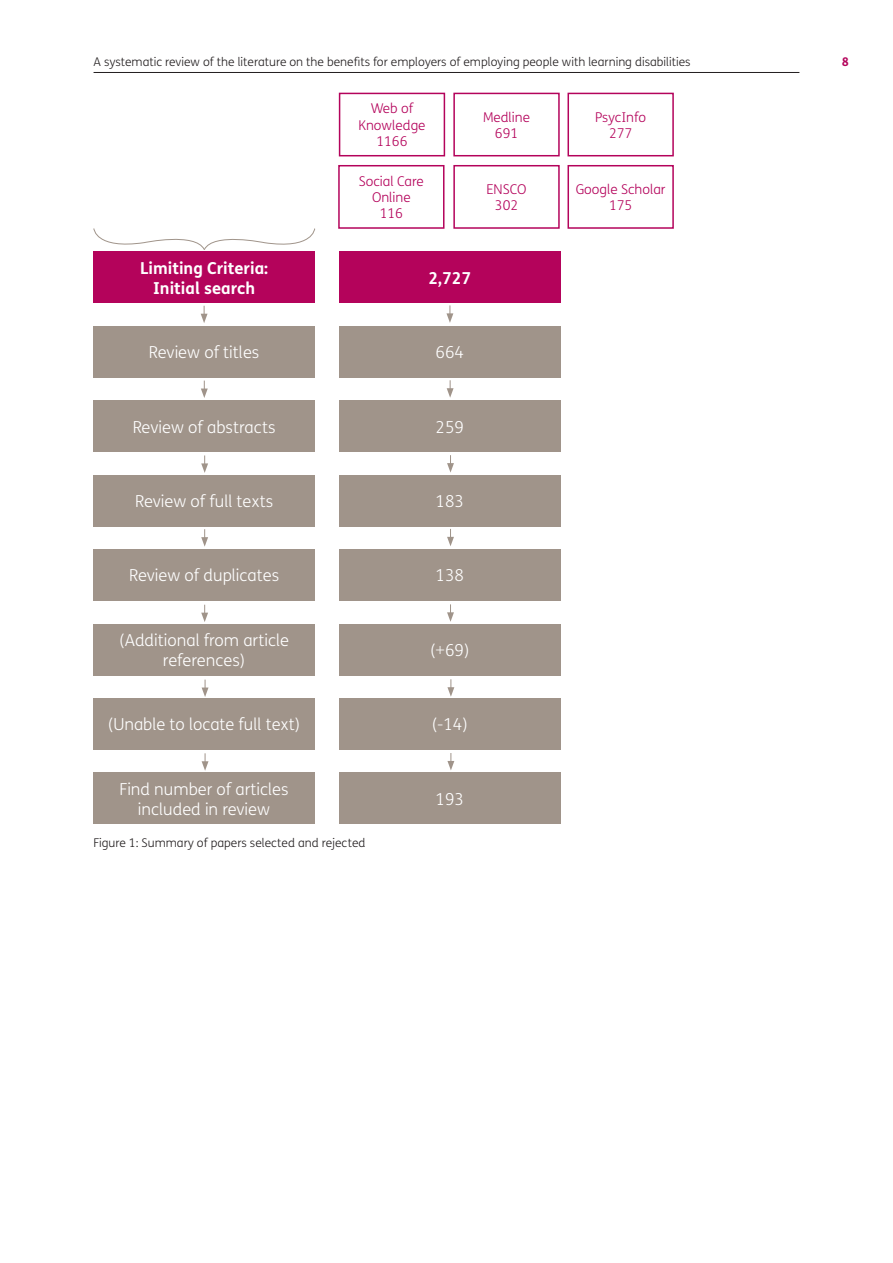
<style>
.page{position:relative;width:893px;height:1263px;background:#fff}
.page>*{position:absolute;margin:0;border:0;box-sizing:border-box;transform-origin:0 0}
.t1{font:300 16.5px/19.8px "FS Mencap";color:#fff;text-align:center}
.t2{font:700 16.5px/19.8px "FS Mencap";color:#fff;text-align:center}
.t3{font:300 13.5px/16.2px "FS Mencap";color:#b4035b;text-align:center}
.t4{font:300 12px "FS Mencap";color:#231f20}
.t5{font:700 12px "FS Mencap";color:#b4035b}
</style>
<div class="page">
<hr style="left:94px;top:72px;width:705px;height:1px;background:#231f20">
<div style="left:94px;top:252px;width:221px;height:51px;background:#b4035b"></div>
<div style="left:339px;top:252px;width:221px;height:51px;background:#b4035b"></div>
<div style="left:94px;top:326px;width:221px;height:51px;background:#a0948a"></div>
<div style="left:94px;top:401px;width:221px;height:51px;background:#a0948a"></div>
<div style="left:94px;top:475px;width:221px;height:51px;background:#a0948a"></div>
<div style="left:94px;top:550px;width:221px;height:51px;background:#a0948a"></div>
<div style="left:94px;top:624px;width:221px;height:51px;background:#a0948a"></div>
<div style="left:94px;top:698px;width:221px;height:51px;background:#a0948a"></div>
<div style="left:94px;top:773px;width:221px;height:51px;background:#a0948a"></div>
<div style="left:339px;top:326px;width:221px;height:51px;background:#a0948a"></div>
<div style="left:339px;top:401px;width:221px;height:51px;background:#a0948a"></div>
<div style="left:339px;top:475px;width:221px;height:51px;background:#a0948a"></div>
<div style="left:339px;top:550px;width:221px;height:51px;background:#a0948a"></div>
<div style="left:339px;top:624px;width:221px;height:51px;background:#a0948a"></div>
<div style="left:339px;top:698px;width:221px;height:51px;background:#a0948a"></div>
<div style="left:339px;top:773px;width:221px;height:51px;background:#a0948a"></div>
<svg style="left:93px;top:228px;width:222px;height:22px"></svg>
<svg style="left:201px;top:306px;width:7px;height:17px"></svg>
<svg style="left:201px;top:381px;width:7px;height:17px"></svg>
<svg style="left:201px;top:455px;width:7px;height:18px"></svg>
<svg style="left:201px;top:529px;width:7px;height:18px"></svg>
<svg style="left:201px;top:605px;width:7px;height:17px"></svg>
<svg style="left:202px;top:680px;width:7px;height:17px"></svg>
<svg style="left:202px;top:753px;width:7px;height:18px"></svg>
<svg style="left:446px;top:305px;width:7px;height:18px"></svg>
<svg style="left:447px;top:380px;width:7px;height:18px"></svg>
<svg style="left:447px;top:455px;width:7px;height:18px"></svg>
<svg style="left:447px;top:529px;width:7px;height:17px"></svg>
<svg style="left:447px;top:604px;width:7px;height:18px"></svg>
<svg style="left:447px;top:679px;width:7px;height:18px"></svg>
<svg style="left:447px;top:753px;width:7px;height:17px"></svg>
<div style="left:339px;top:93px;width:106px;height:63px;border:2px solid #b4035b"></div>
<div style="left:453px;top:93px;width:107px;height:63px;border:2px solid #b4035b"></div>
<div style="left:567px;top:93px;width:107px;height:63px;border:2px solid #b4035b"></div>
<div style="left:338px;top:165px;width:106px;height:64px;border:2px solid #b4035b"></div>
<div style="left:453px;top:165px;width:107px;height:64px;border:2px solid #b4035b"></div>
<div style="left:567px;top:165px;width:107px;height:64px;border:2px solid #b4035b"></div>
<p class="t4" style="left:94px;top:55px;width:599px">A systematic review of the literature on the benefits for employers of employing people with learning disabilities</p>
<p class="t5" style="left:842px;top:54px;width:9px">8</p>
<p class="t3" style="left:358px;top:101px;width:69px">Web of<br>Knowledge<br>1166</p>
<p class="t3" style="left:483px;top:109px;width:49px">Medline<br>691</p>
<p class="t3" style="left:595px;top:109px;width:52px">PsycInfo<br>277</p>
<p class="t3" style="left:359px;top:173px;width:66px">Social Care<br>Online<br>116</p>
<p class="t3" style="left:486px;top:181px;width:42px">ENSCO<br>302</p>
<p class="t3" style="left:576px;top:181px;width:91px">Google Scholar<br>175</p>
<p class="t2" style="left:140px;top:258px;width:130px">Limiting Criteria:<br>Initial search</p>
<p class="t2" style="left:428px;top:268px;width:44px">2,727</p>
<p class="t1" style="left:149px;top:343px;width:112px">Review of titles</p>
<p class="t1" style="left:133px;top:417px;width:144px">Review of abstracts</p>
<p class="t1" style="left:135px;top:492px;width:139px">Review of full texts</p>
<p class="t1" style="left:129px;top:566px;width:151px">Review of duplicates</p>
<p class="t1" style="left:119px;top:631px;width:171px">(Additional from article references)</p>
<p class="t1" style="left:108px;top:715px;width:194px">(Unable to locate full text)</p>
<p class="t1" style="left:120px;top:779px;width:170px">Find number of articles included in review</p>
<p class="t4" style="left:94px;top:836px;width:273px">Figure 1: Summary of papers selected and rejected</p>
<p class="t1" style="left:436px;top:343px;width:30px">664</p>
<p class="t1" style="left:436px;top:417px;width:30px">259</p>
<p class="t1" style="left:436px;top:492px;width:30px">183</p>
<p class="t1" style="left:436px;top:566px;width:30px">138</p>
<p class="t1" style="left:430px;top:640px;width:41px">(+69)</p>
<p class="t1" style="left:432px;top:715px;width:38px">(-14)</p>
<p class="t1" style="left:436px;top:789px;width:30px">193</p>
</div>
